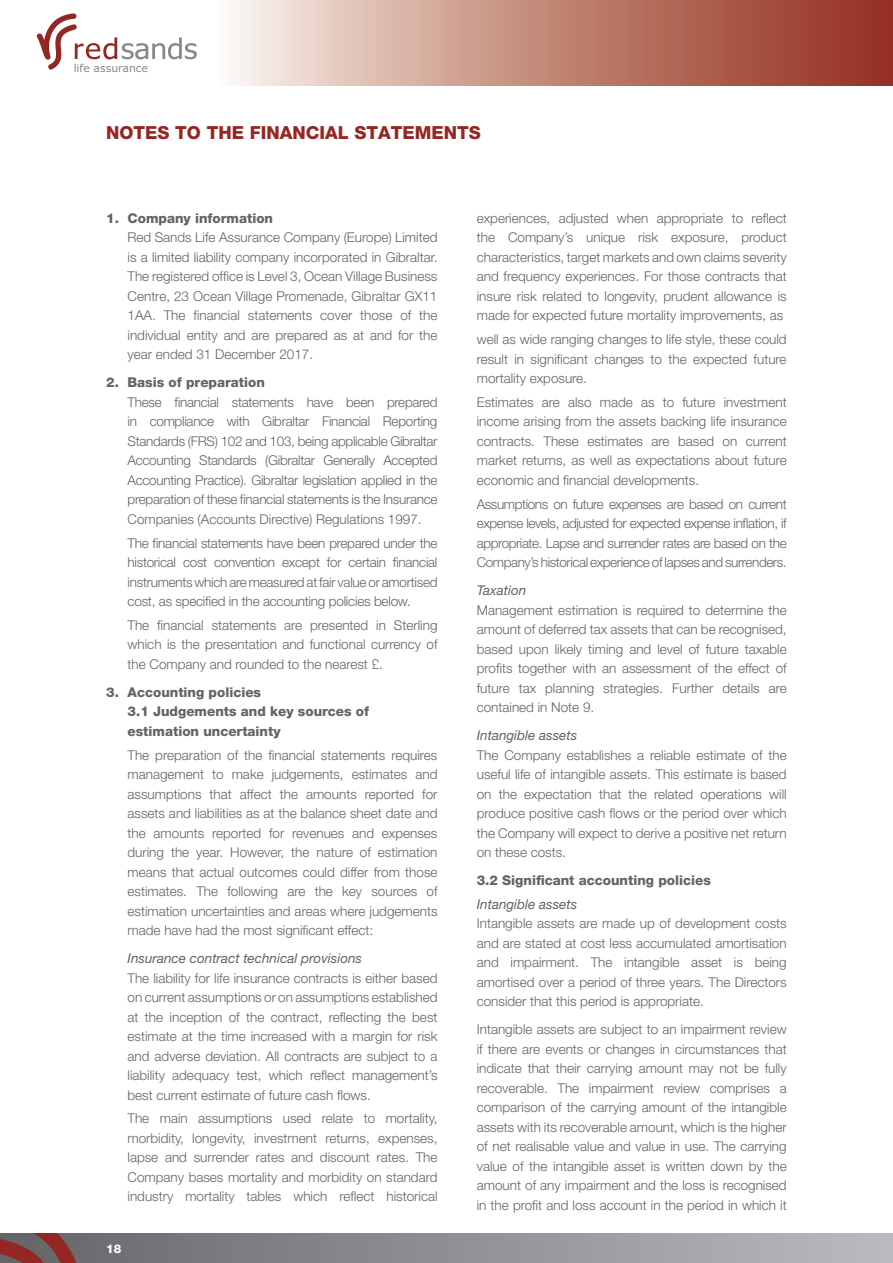
<style>
.page{position:relative;width:893px;height:1263px;background:#fff}
.page>*{position:absolute;margin:0;border:0;box-sizing:border-box;transform-origin:0 0}
.t1{font:800 18px "Helvetica Neue";color:#942723}
.t2{font:300 13.5px/19.5px "Helvetica Neue";color:#636366;text-align:justify}
.t3{font:800 13.5px/19.5px "Helvetica Neue";color:#636366}
.t4{font:italic 13.5px "Helvetica Neue";color:#636366}
.t5{font:800 12px "Helvetica Neue";color:#fff}
.t6{font:10.8px "Verdana";color:#87898c}
</style>
<div class="page">
<svg style="left:102px;top:1233px;width:791px;height:30px;background:#939498"></svg>
<svg style="left:0;top:1233px;width:102px;height:30px;background:#785152"></svg>
<svg style="left:232px;top:0;width:661px;height:85px;background:#c2897a"></svg>
<svg style="left:37px;top:13px;width:160px;height:57px"></svg>
<p class="t6" style="left:74px;top:61px;width:76px">life assurance</p>
<h1 class="t1" style="left:106px;top:122px;width:376px">NOTES TO THE FINANCIAL STATEMENTS</h1>
<p class="t3" style="left:106px;top:208px;width:168px">1. Company information</p>
<p class="t2" style="left:128px;top:228px;width:311px">Red Sands Life Assurance Company (Europe) Limited is a limited liability company incorporated in Gibraltar.<br>The registered office is Level 3, Ocean Village Business Centre, 23 Ocean Village Promenade, Gibraltar GX11<br>1AA. The financial statements cover those of the individual entity and are prepared as at and for the year ended 31 December 2017.</p>
<p class="t3" style="left:106px;top:373px;width:160px">2. Basis of preparation</p>
<p class="t2" style="left:128px;top:392px;width:311px">These financial statements have been prepared in compliance with Gibraltar Financial Reporting Standards (FRS) 102 and 103, being applicable Gibraltar Accounting Standards (Gibraltar Generally Accepted Accounting Practice). Gibraltar legislation applied in the preparation of these financial statements is the Insurance Companies (Accounts Directive) Regulations 1997.</p>
<p class="t2" style="left:128px;top:533px;width:311px">The financial statements have been prepared under the historical cost convention except for certain financial instruments which are measured at fair value or amortised cost, as specified in the accounting policies below.</p>
<p class="t2" style="left:128px;top:615px;width:311px">The financial statements are presented in Sterling which is the presentation and functional currency of the Company and rounded to the nearest £.</p>
<p class="t3" style="left:128px;top:682px;width:243px;text-indent:-21px">3. Accounting policies<br>3.1 Judgements and key sources of estimation uncertainty</p>
<p class="t2" style="left:128px;top:745px;width:311px">The preparation of the financial statements requires management to make judgements, estimates and assumptions that affect the amounts reported for assets and liabilities as at the balance sheet date and the amounts reported for revenues and expenses during the year. However, the nature of estimation means that actual outcomes could differ from those estimates. The following are the key sources of estimation uncertainties and areas where judgements made have had the most significant effect:</p>
<p class="t4" style="left:128px;top:950px;width:236px">Insurance contract technical provisions</p>
<p class="t2" style="left:128px;top:968px;width:311px">The liability for life insurance contracts is either based on current assumptions or on assumptions established at the inception of the contract, reflecting the best estimate at the time increased with a margin for risk and adverse deviation. All contracts are subject to a liability adequacy test, which reflect management’s best current estimate of future cash flows.</p>
<p class="t2" style="left:128px;top:1108px;width:311px">The main assumptions used relate to mortality, morbidity, longevity, investment returns, expenses, lapse and surrender rates and discount rates. The Company bases mortality and morbidity on standard industry mortality tables which reflect historical</p>
<p class="t5" style="left:106px;top:1241px;width:17px">18</p>
<p class="t2" style="left:477px;top:208px;width:311px">experiences, adjusted when appropriate to reflect the Company’s unique risk exposure, product characteristics, target markets and own claims severity and frequency experiences. For those contracts that insure risk related to longevity, prudent allowance is made for expected future mortality improvements, as</p>
<p class="t2" style="left:477px;top:329px;width:311px">well as wide ranging changes to life style, these could result in significant changes to the expected future mortality exposure.</p>
<p class="t2" style="left:477px;top:392px;width:311px">Estimates are also made as to future investment income arising from the assets backing life insurance contracts. These estimates are based on current market returns, as well as expectations about future economic and financial developments.</p>
<p class="t2" style="left:477px;top:494px;width:311px">Assumptions on future expenses are based on current expense levels, adjusted for expected expense inflation, if appropriate. Lapse and surrender rates are based on the Company’s historical experience of lapses and surrenders.</p>
<p class="t4" style="left:477px;top:582px;width:51px">Taxation</p>
<p class="t2" style="left:477px;top:600px;width:311px">Management estimation is required to determine the amount of deferred tax assets that can be recognised, based upon likely timing and level of future taxable profits together with an assessment of the effect of future tax planning strategies. Further details are contained in Note 9.</p>
<p class="t4" style="left:477px;top:727px;width:102px">Intangible assets</p>
<p class="t2" style="left:477px;top:745px;width:311px">The Company establishes a reliable estimate of the useful life of intangible assets. This estimate is based on the expectation that the related operations will produce positive cash flows or the period over which the Company will expect to derive a positive net return on these costs.</p>
<p class="t3" style="left:477px;top:870px;width:236px">3.2 Significant accounting policies</p>
<p class="t4" style="left:477px;top:896px;width:102px">Intangible assets</p>
<p class="t2" style="left:477px;top:913px;width:311px">Intangible assets are made up of development costs and are stated at cost less accumulated amortisation and impairment. The intangible asset is being amortised over a period of three years. The Directors consider that this period is appropriate.</p>
<p class="t2" style="left:477px;top:1019px;width:311px">Intangible assets are subject to an impairment review if there are events or changes in circumstances that indicate that their carrying amount may not be fully recoverable. The impairment review comprises a comparison of the carrying amount of the intangible assets with its recoverable amount, which is the higher of net realisable value and value in use. The carrying value of the intangible asset is written down by the amount of any impairment and the loss is recognised in the profit and loss account in the period in which it</p>
</div>
